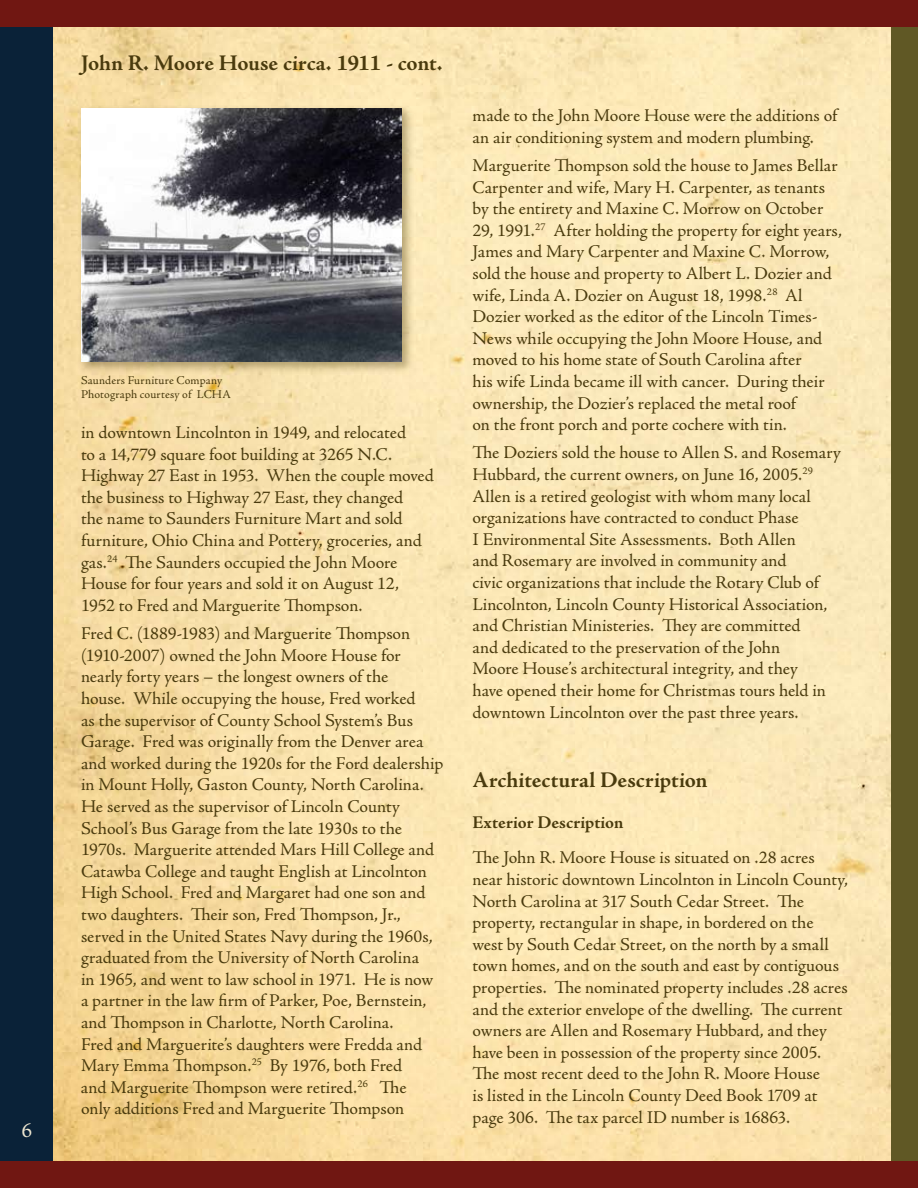
<style>
.page{position:relative;width:918px;height:1188px;background:#fff}
.page>*{position:absolute;margin:0;border:0;box-sizing:border-box;transform-origin:0 0}
.t1{font:700 22.5px "Adobe Jenson Pro";color:#493a0d}
.t2{font:21px "Adobe Jenson Pro";color:#eee7d1}
.t3{font:18px/21.6px "Adobe Jenson Pro";color:#493a0d}
.t4{font:700 18px "Adobe Jenson Pro";color:#493a0d}
.t5{font:12px/14.4px "Adobe Jenson Pro";letter-spacing:.01em;color:#493a0d}
</style>
<div class="page">
<img style="left:52px;top:27px;width:839px;height:1134px">
<div style="left:0;top:0;width:52px;height:1188px;background:#0a2238"></div>
<div style="left:0;top:0;width:918px;height:27px;background:#701712"></div>
<div style="left:891px;top:27px;width:27px;height:1161px;background:#605825"></div>
<div style="left:0;top:1161px;width:918px;height:27px;background:#701712"></div>
<div style="left:78px;top:105px;width:336px;height:270px;background:#493a0d;opacity:.4"></div>
<img style="left:81px;top:108px;width:321px;height:253px">
<p class="t2" style="left:22px;top:1118px;width:12px">6</p>
<p class="t1" style="left:81px;top:50px;width:363px">John R. Moore House circa. 1911 - cont.</p>
<p class="t5" style="left:81px;top:373px;width:151px">Saunders Furniture Company<br>Photograph courtesy of LCHA</p>
<p class="t3" style="left:81px;top:422px;width:354px">in downtown Lincolnton in 1949, and relocated<br>to a 14,779 square foot building at 3265 N.C.<br>Highway 27 East in 1953. When the couple moved the business to Highway 27 East, they changed<br>the name to Saunders Furniture Mart and sold furniture, Ohio China and Pottery, groceries, and gas.<sup>24</sup> The Saunders occupied the John Moore House for four years and sold it on August 12, 1952 to Fred and Marguerite Thompson.</p>
<p class="t3" style="left:81px;top:623px;width:364px">Fred C. (1889-1983) and Marguerite Thompson (1910-2007) owned the John Moore House for nearly forty years – the longest owners of the<br>house. While occupying the house, Fred worked<br>as the supervisor of County School System’s Bus Garage. Fred was originally from the Denver area and worked during the 1920s for the Ford dealership in Mount Holly, Gaston County, North Carolina.<br>He served as the supervisor of Lincoln County School’s Bus Garage from the late 1930s to the 1970s. Marguerite attended Mars Hill College and Catawba College and taught English at Lincolnton High School. Fred and Margaret had one son and two daughters. Their son, Fred Thompson, Jr., served in the United States Navy during the 1960s, graduated from the University of North Carolina<br>in 1965, and went to law school in 1971. He is now a partner in the law firm of Parker, Poe, Bernstein, and Thompson in Charlotte, North Carolina.<br>Fred and Marguerite’s daughters were Fredda and Mary Emma Thompson.<sup>25</sup> By 1976, both Fred<br>and Marguerite Thompson were retired.<sup>26</sup> The<br>only additions Fred and Marguerite Thompson</p>
<p class="t3" style="left:472px;top:105px;width:366px">made to the John Moore House were the additions of an air conditioning system and modern plumbing.</p>
<p class="t3" style="left:472px;top:155px;width:371px">Marguerite Thompson sold the house to James Bellar Carpenter and wife, Mary H. Carpenter, as tenants by the entirety and Maxine C. Morrow on October 29, 1991.<sup>27</sup> After holding the property for eight years, James and Mary Carpenter and Maxine C. Morrow, sold the house and property to Albert L. Dozier and wife, Linda A. Dozier on August 18, 1998.<sup>28</sup> Al Dozier worked as the editor of the Lincoln Times-News while occupying the John Moore House, and moved to his home state of South Carolina after<br>his wife Linda became ill with cancer. During their ownership, the Dozier’s replaced the metal roof<br>on the front porch and porte cochere with tin.</p>
<p class="t3" style="left:472px;top:442px;width:370px">The Doziers sold the house to Allen S. and Rosemary Hubbard, the current owners, on June 16, 2005.<sup>29<br></sup>Allen is a retired geologist with whom many local organizations have contracted to conduct Phase<br>I Environmental Site Assessments. Both Allen<br>and Rosemary are involved in community and<br>civic organizations that include the Rotary Club of Lincolnton, Lincoln County Historical Association, and Christian Ministeries. They are committed<br>and dedicated to the preservation of the John<br>Moore House’s architectural integrity, and they<br>have opened their home for Christmas tours held in downtown Lincolnton over the past three years.</p>
<p class="t1" style="left:472px;top:767px;width:237px">Architectural Description</p>
<p class="t4" style="left:472px;top:812px;width:152px">Exterior Description</p>
<p class="t3" style="left:472px;top:847px;width:377px">The John R. Moore House is situated on .28 acres near historic downtown Lincolnton in Lincoln County, North Carolina at 317 South Cedar Street. The property, rectangular in shape, in bordered on the west by South Cedar Street, on the north by a small town homes, and on the south and east by contiguous properties. The nominated property includes .28 acres and the exterior envelope of the dwelling. The current owners are Allen and Rosemary Hubbard, and they have been in possession of the property since 2005.<br>The most recent deed to the John R. Moore House<br>is listed in the Lincoln County Deed Book 1709 at page 306. The tax parcel ID number is 16863.</p>
</div>
